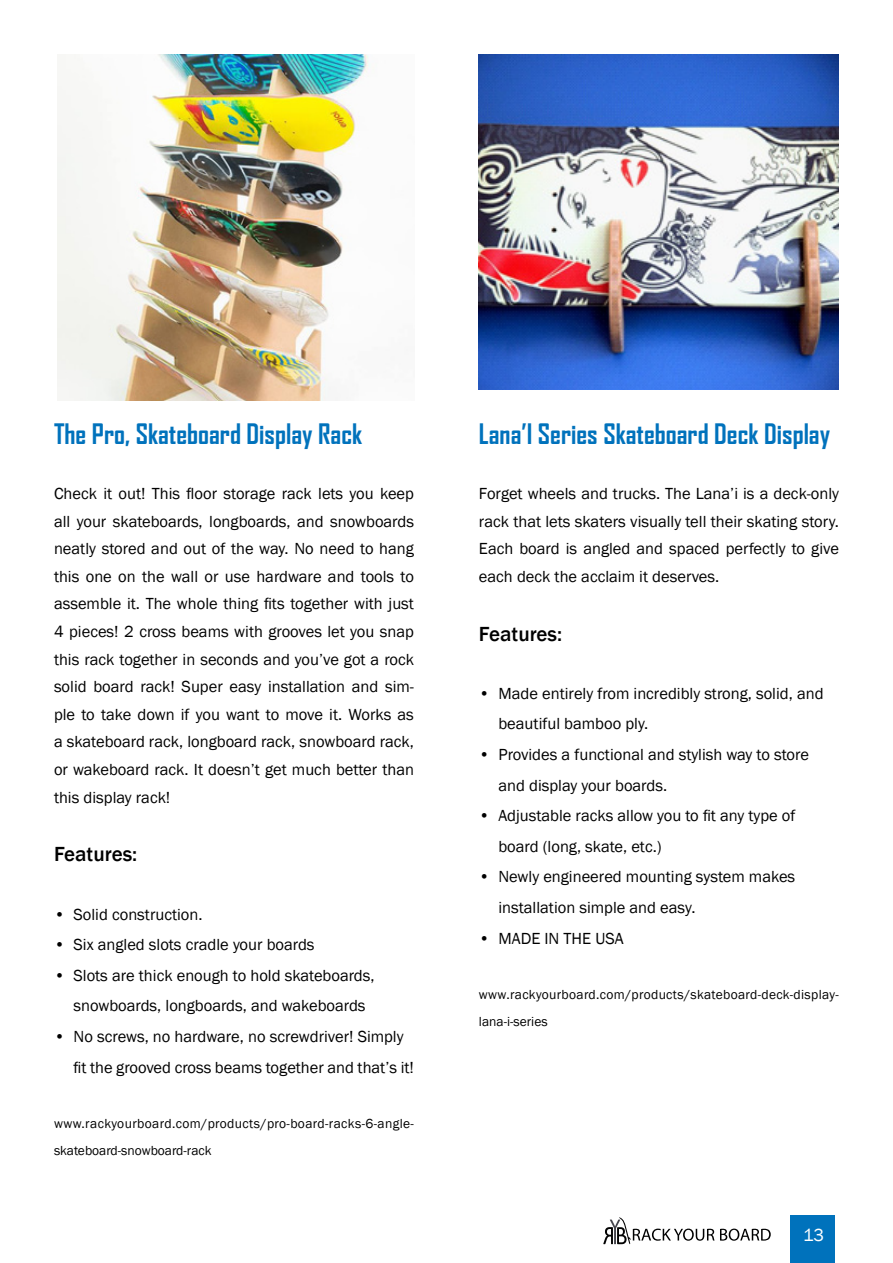
<style>
.page{position:relative;width:893px;height:1263px;background:#fff}
.page>*{position:absolute;margin:0;border:0;box-sizing:border-box;transform-origin:0 0}
.t1{font:700 27px "Agency FB";color:#0072bc}
.t2{font:500 21px "Franklin Gothic";color:#000}
.t3{font:18px "Franklin Gothic";color:#fff}
.t4{font:16.5px/27.6px "Franklin Gothic";color:#000}
.t5{font:13.5px/27.6px "Franklin Gothic";letter-spacing:.025em;color:#000}
</style>
<div class="page">
<div style="left:790px;top:1215px;width:45px;height:48px;background:#0072bc"></div>
<svg style="left:603px;top:1217px;width:168px;height:27px"></svg>
<img style="left:57px;top:54px;width:313px;height:347px">
<img style="left:479px;top:54px;width:360px;height:336px">
<h1 class="t1" style="left:54px;top:417px;width:310px">The Pro, Skateboard Display Rack</h1>
<p class="t4" style="left:54px;top:480px;width:362px;text-align:justify">Check it out! This floor storage rack lets you keep all your skateboards, longboards, and snowboards neatly stored and out of the way. No need to hang this one on the wall or use hardware and tools to assemble it. The whole thing fits together with just 4 pieces! 2 cross beams with grooves let you snap this rack together in seconds and you’ve got a rock solid board rack! Super easy installation and sim&shy;ple to take down if you want to move it. Works as a skateboard rack, longboard rack, snowboard rack, or wakeboard rack. It doesn’t get much better than this display rack!</p>
<p class="t2" style="left:54px;top:841px;width:85px">Features:</p>
<p class="t4" style="left:54px;top:900px;width:150px">• Solid construction.</p>
<p class="t4" style="left:54px;top:931px;width:262px">• Six angled slots cradle your boards</p>
<p class="t4" style="left:74px;top:960px;width:303px;line-height:30.6px;text-indent:-20px">• Slots are thick enough to hold skateboards, snowboards, longboards, and wakeboards</p>
<p class="t4" style="left:74px;top:1021px;width:342px;line-height:30.6px;text-indent:-20px">• No screws, no hardware, no screwdriver! Simply fit the grooved cross beams together and that’s it!</p>
<p class="t5" style="left:54px;top:1110px;width:361px">www.rackyourboard.com/products/pro-board-racks-6-angle&shy;skateboard-snowboard-rack</p>
<h1 class="t1" style="left:479px;top:417px;width:353px">Lana’I Series Skateboard Deck Display</h1>
<p class="t4" style="left:479px;top:480px;width:361px;text-align:justify">Forget wheels and trucks. The Lana’i is a deck-only rack that lets skaters visually tell their skating story.<br>Each board is angled and spaced perfectly to give each deck the acclaim it deserves.</p>
<p class="t2" style="left:479px;top:620px;width:85px">Features:</p>
<p class="t4" style="left:498px;top:678px;width:327px;line-height:30.6px;text-indent:-20px">• Made entirely from incredibly strong, solid, and beautiful bamboo ply.</p>
<p class="t4" style="left:498px;top:739px;width:312px;line-height:30.6px;text-indent:-20px">• Provides a functional and stylish way to store and display your boards.</p>
<p class="t4" style="left:498px;top:801px;width:298px;line-height:30.6px;text-indent:-20px">• Adjustable racks allow you to fit any type of board (long, skate, etc.)</p>
<p class="t4" style="left:498px;top:862px;width:298px;line-height:30.6px;text-indent:-20px">• Newly engineered mounting system makes installation simple and easy.</p>
<p class="t4" style="left:479px;top:925px;width:146px">• MADE IN THE USA</p>
<p class="t5" style="left:479px;top:981px;width:361px">www.rackyourboard.com/products/skateboard-deck-display&shy;lana-i-series</p>
<p class="t3" style="left:803px;top:1223px;width:22px">13</p>
</div>
